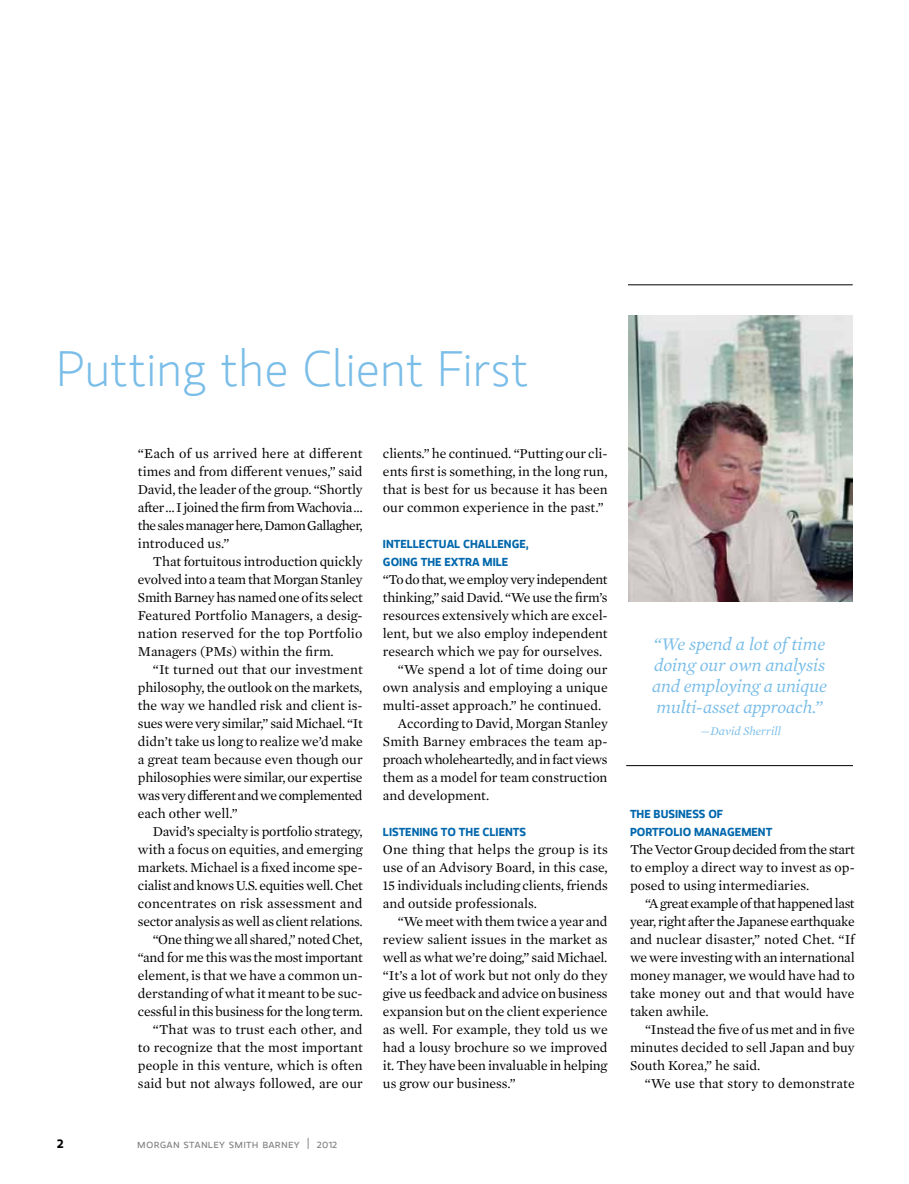
<style>
.page{position:relative;width:909px;height:1184px;background:#fff}
.page>*{position:absolute;margin:0;border:0;box-sizing:border-box;transform-origin:0 0}
.t1{font:300 49.5px "MS Gloriola II Std";color:#79bde8}
.t2{font:italic 18px/21px "Mercury Text G1";letter-spacing:-.01em;color:#79bde8;text-align:justify}
.t3{font:13.8px/18px "Mercury Text G1";color:#000;text-align:justify}
.t4{font:13.8px "Mercury Text G1";letter-spacing:-.03em;color:#000}
.t5{font:13.8px "Mercury Text G1";letter-spacing:-.02em;color:#000}
.t6{font:12px "MS Gloriola II Std";letter-spacing:.02em;color:#808285}
.t7{font:italic 12px "Mercury Text G1";color:#79bde8}
.t8{font:700 12px "MS Gloriola II Std";color:#000}
.t9{font:700 11.55px "MS Gloriola II Std";color:#0067ac}
</style>
<div class="page">
<hr style="left:626px;top:765px;width:227px;height:1px;background:#000">
<img style="left:628px;top:315px;width:224px;height:287px">
<hr style="left:628px;top:284px;width:225px;height:1px;background:#000">
<h1 class="t1" style="left:56px;top:335px;width:474px">Putting the Client First</h1>
<p class="t3" style="left:138px;top:443px;width:226px">“Each of us arrived here at different times and from different venues,” said David, the leader of the group. “Shortly after … I joined the firm from Wachovia … the sales manager here, Damon Gallagher, introduced us.”</p>
<p class="t3" style="left:138px;top:551px;width:226px;text-indent:15px">That fortuitous introduction quickly evolved into a team that Morgan Stanley Smith Barney has named one of its select Featured Portfolio Managers, a desig&shy;nation reserved for the top Portfolio Managers (PMs) within the firm.</p>
<p class="t3" style="left:138px;top:659px;width:226px;text-indent:15px">“It turned out that our investment philosophy, the outlook on the markets, the way we handled risk and client is&shy;sues were very similar,” said Michael. “It didn’t take us long to realize we’d make a great team because even though our philosophies were similar, our expertise was very different and we complemented each other well.”</p>
<p class="t3" style="left:138px;top:821px;width:226px;text-align:right">David’s specialty is portfolio strategy, with a focus on equities, and emerging markets. Michael is a fixed income spe&shy;cialist and knows U.S. equities well. Chet concentrates on risk assessment and sector analysis as well as client relations. “One thing we all shared,” noted Chet, “and for me this was the most important element, is that we have a common un&shy;derstanding of what it meant to be suc&shy;cessful in this business for the long term. “That was to trust each other, and to recognize that the most important people in this venture, which is often said but not always followed, are our</p>
<p class="t8" style="left:57px;top:1135px;width:8px">2</p>
<p class="t6" style="left:137px;top:1135px;width:202px">morgan stanley smith barney | 2012</p>
<p class="t3" style="left:383px;top:443px;width:226px">clients.” he continued. “Putting our cli&shy;ents first is something, in the long run, that is best for us because it has been our common experience in the past.”</p>
<p class="t9" style="left:383px;top:535px;width:11px">INTELLECTUAL</p>
<p class="t9" style="left:463px;top:535px;width:8px">CHALLEN</p>
<p class="t9" style="left:512px;top:535px;width:19px">GE,</p>
<p class="t9" style="left:383px;top:553px;width:46px">GOING THE</p>
<p class="t9" style="left:444px;top:553px;width:23px">EXTRA</p>
<p class="t9" style="left:483px;top:553px;width:8px">MILE</p>
<p class="t4" style="left:383px;top:569px;width:226px">“To do that, we employ very independent</p>
<p class="t5" style="left:383px;top:587px;width:226px">thinking,” said David. “We use the firm’s</p>
<p class="t3" style="left:383px;top:605px;width:226px">resources extensively which are excel-</p>
<p class="t3" style="left:383px;top:623px;width:226px">lent, but we also employ independent</p>
<p class="t3" style="left:383px;top:641px;width:221px">research which we pay for ourselves.</p>
<p class="t3" style="left:398px;top:659px;width:211px">“We spend a lot of time doing our</p>
<p class="t3" style="left:383px;top:677px;width:226px">own analysis and employing a unique</p>
<p class="t3" style="left:383px;top:695px;width:220px">multi-asset approach.” he continued.</p>
<p class="t3" style="left:398px;top:713px;width:211px">According to David, Morgan Stanley</p>
<p class="t3" style="left:383px;top:731px;width:226px">Smith Barney embraces the team ap-</p>
<p class="t4" style="left:383px;top:749px;width:226px">proach wholeheartedly, and in fact views</p>
<p class="t3" style="left:383px;top:767px;width:226px">them as a model for team construction</p>
<p class="t3" style="left:383px;top:785px;width:108px">and development.</p>
<p class="t9" style="left:383px;top:823px;width:13px">LISTENIN</p>
<p class="t9" style="left:430px;top:823px;width:37px">G TO THE</p>
<p class="t9" style="left:483px;top:823px;width:8px">CLIENTS</p>
<p class="t3" style="left:383px;top:839px;width:226px">One thing that helps the group is its use of an Advisory Board, in this case, 15 individuals including clients, friends and outside professionals.</p>
<p class="t3" style="left:383px;top:911px;width:226px;text-indent:15px">“We meet with them twice a year and review salient issues in the market as well as what we’re doing,” said Michael. “It’s a lot of work but not only do they give us feedback and advice on business expansion but on the client experience as well. For example, they told us we had a lousy brochure so we improved it. They have been invaluable in helping us grow our business.”</p>
<h2 class="t2" style="left:652px;top:632px;width:176px">“We spend a lot of time doing our own analysis and employing a unique multi-asset approach.”</h2>
<p class="t7" style="left:701px;top:722px;width:82px">—David Sherrill</p>
<p class="t9" style="left:630px;top:805px;width:32px">THE BUSINESS</p>
<p class="t9" style="left:708px;top:805px;width:9px">OF</p>
<p class="t9" style="left:630px;top:823px;width:8px">PORTFOLIO</p>
<p class="t9" style="left:694px;top:823px;width:10px">MANA</p>
<p class="t9" style="left:727px;top:823px;width:17px">GEMENT</p>
<p class="t3" style="left:630px;top:839px;width:226px">The Vector Group decided from the start to employ a direct way to invest as op&shy;posed to using intermediaries.</p>
<p class="t3" style="left:630px;top:893px;width:226px;text-indent:15px">“A great example of that happened last year, right after the Japanese earthquake and nuclear disaster,” noted Chet. “If we were investing with an international money manager, we would have had to take money out and that would have taken awhile.</p>
<p class="t3" style="left:630px;top:1019px;width:226px;text-indent:15px">“Instead the five of us met and in five minutes decided to sell Japan and buy South Korea,” he said.</p>
<p class="t3" style="left:645px;top:1073px;width:211px">“We use that story to demonstrate</p>
</div>
